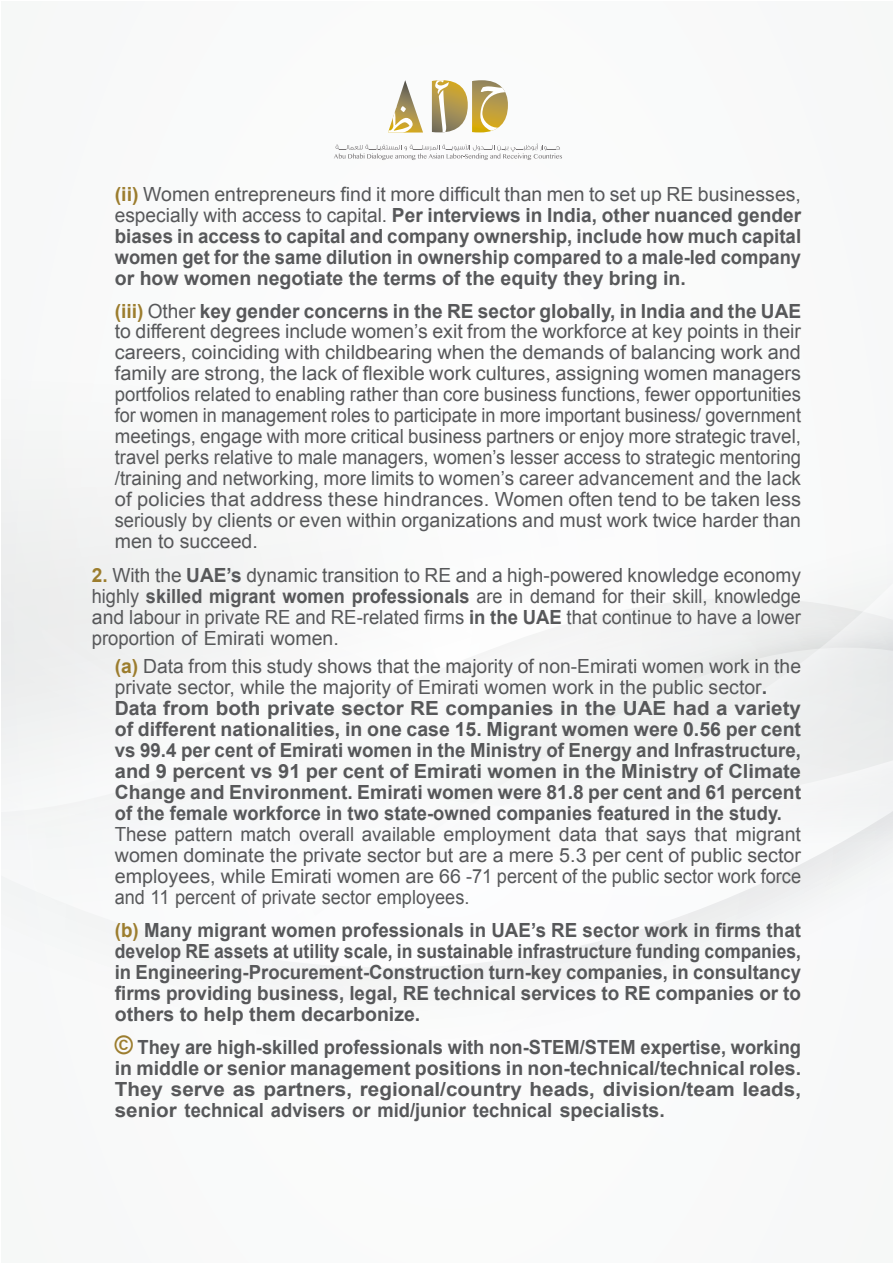
<style>
.page{position:relative;width:893px;height:1263px;background:#fff}
.page>*{position:absolute;margin:0;border:0;box-sizing:border-box;transform-origin:0 0}
.t1{font:19.5px "Arial";color:#57585a}
.t2{font:700 19.5px/21px "Arial";color:#57585a}
.t3{font:19.5px/21px "Arial";color:#57585a;text-align:justify;scale:.96 1}
.t4{font:700 19.5px/21px "Arial";color:#57585a;scale:.94 1}
.t5{font:19.5px/21px "Arial";color:#57585a;text-align:justify;scale:.93 1}
.t6{font:700 19.5px "Arial";color:#57585a;scale:.96 1}
.t7{font:19.5px "Arial";color:#57585a;scale:.94 1}
.t8{font:700 19.5px/21px "Arial";color:#57585a;scale:1.06 1}
.t9{font:19.5px "Arial";color:#57585a;scale:.95 1}
.t10{font:700 19.5px "Arial";color:#57585a;scale:.9 1}
.t11{font:700 19.5px "Arial";color:#57585a;scale:.95 1}
.s1{font-weight:700;color:#9c7d2e}
.s2{font-weight:400}
.s3{color:#9c7d2e}
.s4{font-weight:700}
.s5{font-size:25.5px;color:#9c7d2e}
</style>
<div class="page">
<div style="left:2px;top:2px;width:891px;height:1261px;background:#f9fafa"></div>
<svg style="left:2px;top:522px;width:891px;height:431px"></svg>
<svg style="left:334px;top:80px;width:228px;height:80px"></svg>
<p class="t1" style="left:115px;top:182px;width:688px"><span class="s1">(ii)</span> Women entrepreneurs find it more difficult than men to set up RE businesses,</p>
<p class="t2" style="left:115px;top:206px;width:688px"><span class="s2">especially with access to capital.</span> Per interviews in India, other nuanced gender</p>
<p class="t6" style="left:115px;top:224px;width:716px">biases in access to capital and company ownership, include how much capital</p>
<p class="t4" style="left:115px;top:248px;width:732px">women get for the same dilution in ownership compared to a male-led company</p>
<p class="t2" style="left:115px;top:269px;width:573px">or how women negotiate the terms of the equity they bring in.</p>
<p class="t2" style="left:115px;top:302px;width:688px"><span class="s3">(iii)</span> <span class="s2">Other</span> key gender concerns in the RE sector globally, in India and the UAE</p>
<p class="t1" style="left:115px;top:318px;width:688px">to different degrees include women’s exit from the workforce at key points in their</p>
<p class="t1" style="left:115px;top:339px;width:688px">careers, coinciding with childbearing when the demands of balancing work and</p>
<p class="t1" style="left:115px;top:360px;width:688px">family are strong, the lack of flexible work cultures, assigning women managers</p>
<p class="t9" style="left:115px;top:381px;width:724px">portfolios related to enabling rather than core business functions, fewer opportunities</p>
<p class="t5" style="left:115px;top:405px;width:739px">for women in management roles to participate in more important business/ government</p>
<p class="t3" style="left:115px;top:426px;width:716px">meetings, engage with more critical business partners or enjoy more strategic travel,</p>
<p class="t7" style="left:115px;top:444px;width:731px">travel perks relative to male managers, women’s lesser access to strategic mentoring</p>
<p class="t1" style="left:115px;top:465px;width:688px">/training and networking, more limits to women’s career advancement and the lack</p>
<p class="t1" style="left:115px;top:486px;width:688px">of policies that address these hindrances. Women often tend to be taken less</p>
<p class="t7" style="left:115px;top:507px;width:732px">seriously by clients or even within organizations and must work twice harder than</p>
<p class="t1" style="left:115px;top:528px;width:145px">men to succeed.</p>
<p class="t1" style="left:92px;top:562px;width:711px"><span class="s1">2.</span> With the <span class="s4">UAE’s</span> dynamic transition to RE and a high-powered knowledge economy</p>
<p class="t5" style="left:92px;top:586px;width:764px">highly <span class="s4">skilled migrant women professionals</span> are in demand for their skill, knowledge and labour in private RE and RE-related firms <span class="s4">in the UAE</span> that continue to have a lower proportion of Emirati women.</p>
<p class="t1" style="left:115px;top:654px;width:688px"><span class="s1">(a)</span> Data from this study shows that the majority of non-Emirati women work in the</p>
<p class="t1" style="left:115px;top:675px;width:654px">private sector, while the majority of Emirati women work in the public sector<span class="s4">.</span></p>
<p class="t2" style="left:115px;top:699px;width:688px">Data from both private sector RE companies in the UAE had a variety of different nationalities, in one case 15. Migrant women were 0.56 per cent</p>
<p class="t6" style="left:115px;top:738px;width:716px">vs 99.4 per cent of Emirati women in the Ministry of Energy and Infrastructure,</p>
<p class="t2" style="left:115px;top:762px;width:688px">and 9 percent vs 91 per cent of Emirati women in the Ministry of Climate</p>
<p class="t2" style="left:115px;top:783px;width:688px">Change and Environment. Emirati women were 81.8 per cent and 61 percent</p>
<p class="t4" style="left:115px;top:804px;width:711px">of the female workforce in two state-owned companies featured in the study.</p>
<p class="t3" style="left:115px;top:824px;width:716px">These pattern match overall available employment data that says that migrant women dominate the private sector but are a mere 5.3 per cent of public sector employees, while Emirati women are 66 -71 percent of the public sector work force and 11 percent of private sector employees.</p>
<p class="t6" style="left:115px;top:918px;width:716px"><span class="s3">(b)</span> Many migrant women professionals in UAE’s RE sector work in firms that</p>
<p class="t10" style="left:115px;top:939px;width:764px">develop RE assets at utility scale, in sustainable infrastructure funding companies,</p>
<p class="t11" style="left:115px;top:960px;width:724px">in Engineering-Procurement-Construction turn-key companies, in consultancy</p>
<p class="t2" style="left:115px;top:984px;width:688px">firms providing business, legal, RE technical services to RE companies or to</p>
<p class="t2" style="left:115px;top:1005px;width:307px">others to help them decarbonize.</p>
<p class="t4" style="left:115px;top:1038px;width:732px"><span class="s5">©</span> They are high-skilled professionals with non-STEM/STEM expertise, working in middle or senior management positions in non-technical/technical roles.</p>
<p class="t8" style="left:115px;top:1080px;width:649px">They serve as partners, regional/country heads, division/team leads, senior technical advisers or mid/junior technical specialists.</p>
</div>
